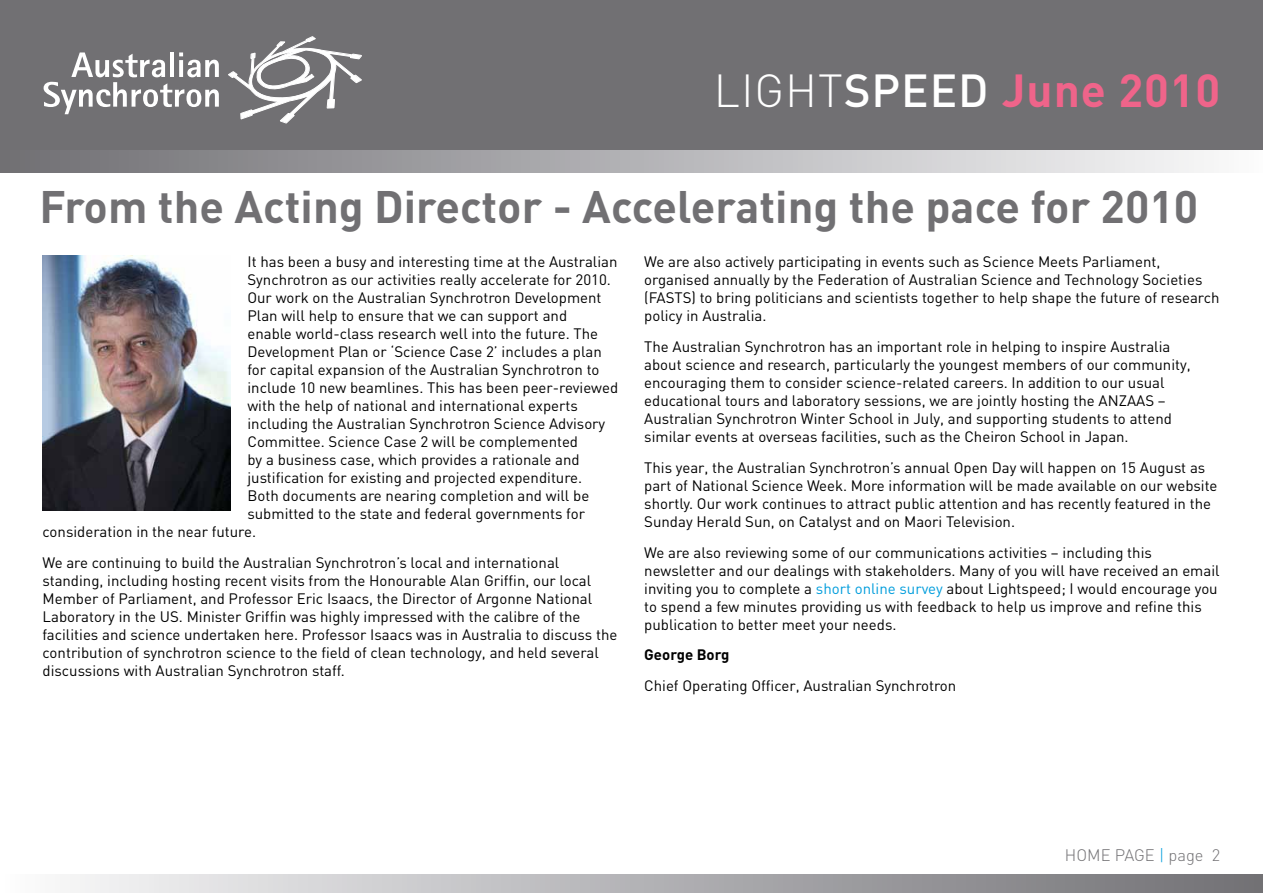
<style>
.page{position:relative;width:1263px;height:893px;background:#fff}
.page>*{position:absolute;margin:0;border:0;box-sizing:border-box;transform-origin:0 0}
.t1{font:700 45.75px "DIN";letter-spacing:.02em;color:#ef648a}
.t2{font:700 45px "DIN";color:#717073}
.t3{font:300 16.5px "DIN";color:#717073}
.t4{font:15px/18px "DIN";color:#000}
.t5{font:700 15px "DIN";color:#000}
.s1{font-weight:300;color:#fff}
.s2{font-weight:500;color:#fff}
.s3{color:#009ddc}
</style>
<div class="page">
<div style="left:0;top:875px;width:1263px;height:18px;background:linear-gradient(to right,#fbfbfc,#6f6e73)"></div>
<div style="left:0;top:0;width:1263px;height:152px;background:#717073"></div>
<svg style="left:44px;top:52px;width:175px;height:62px"></svg>
<svg style="left:228px;top:36px;width:134px;height:87px"></svg>
<div style="left:0;top:151px;width:1263px;height:21px;background:linear-gradient(to right,#6e6d72,#fafafb)"></div>
<img style="left:43px;top:255px;width:187px;height:255px">
<h1 class="t1" style="left:714px;top:60px;width:508px"><span class="s1">LIGHT</span><span class="s2">SPEED</span> June 2010</h1>
<h2 class="t2" style="left:39px;top:178px;width:1160px">From the Acting Director - Accelerating the pace for 2010</h2>
<p class="t4" style="left:247px;top:253px;width:372px">It has been a busy and interesting time at the Australian</p>
<p class="t4" style="left:247px;top:271px;width:365px">Synchrotron as our activities really accelerate for 2010.</p>
<p class="t4" style="left:247px;top:289px;width:356px">Our work on the Australian Synchrotron Development</p>
<p class="t4" style="left:247px;top:307px;width:321px">Plan will help to ensure that we can support and</p>
<p class="t4" style="left:247px;top:325px;width:352px">enable world-class research well into the future. The</p>
<p class="t4" style="left:247px;top:343px;width:356px">Development Plan or ‘Science Case 2’ includes a plan</p>
<p class="t4" style="left:247px;top:361px;width:354px">for capital expansion of the Australian Synchrotron to</p>
<p class="t4" style="left:247px;top:379px;width:372px">include 10 new beamlines. This has been peer-reviewed</p>
<p class="t4" style="left:247px;top:397px;width:332px">with the help of national and international experts</p>
<p class="t4" style="left:247px;top:415px;width:359px">including the Australian Synchrotron Science Advisory</p>
<p class="t4" style="left:247px;top:433px;width:332px">Committee. Science Case 2 will be complemented</p>
<p class="t4" style="left:247px;top:451px;width:334px">by a business case, which provides a rationale and</p>
<p class="t4" style="left:247px;top:469px;width:336px">justification for existing and projected expenditure.</p>
<p class="t4" style="left:247px;top:487px;width:343px">Both documents are nearing completion and will be</p>
<p class="t4" style="left:247px;top:505px;width:339px">submitted to the state and federal governments for</p>
<p class="t4" style="left:43px;top:523px;width:215px">consideration in the near future.</p>
<p class="t4" style="left:43px;top:553px;width:576px">We are continuing to build the Australian Synchrotron’s local and international standing, including hosting recent visits from the Honourable Alan Griffin, our local Member of Parliament, and Professor Eric Isaacs, the Director of Argonne National Laboratory in the US. Minister Griffin was highly impressed with the calibre of the facilities and science undertaken here. Professor Isaacs was in Australia to discuss the contribution of synchrotron science to the field of clean technology, and held several discussions with Australian Synchrotron staff.</p>
<p class="t4" style="left:644px;top:253px;width:577px">We are also actively participating in events such as Science Meets Parliament, organised annually by the Federation of Australian Science and Technology Societies (FASTS) to bring politicians and scientists together to help shape the future of research policy in Australia.</p>
<p class="t4" style="left:644px;top:337px;width:548px">The Australian Synchrotron has an important role in helping to inspire Australia about science and research, particularly the youngest members of our community, encouraging them to consider science-related careers. In addition to our usual educational tours and laboratory sessions, we are jointly hosting the ANZAAS – Australian Synchrotron Winter School in July, and supporting students to attend similar events at overseas facilities, such as the Cheiron School in Japan.</p>
<p class="t4" style="left:644px;top:458px;width:575px">This year, the Australian Synchrotron’s annual Open Day will happen on 15 August as part of National Science Week. More information will be made available on our website shortly. Our work continues to attract public attention and has recently featured in the Sunday Herald Sun, on Catalyst and on Maori Television.</p>
<p class="t4" style="left:644px;top:543px;width:577px">We are also reviewing some of our communications activities – including this newsletter and our dealings with stakeholders. Many of you will have received an email inviting you to complete a <span class="s3">short online survey</span> about Lightspeed; I would encourage you to spend a few minutes providing us with feedback to help us improve and refine this publication to better meet your needs.</p>
<p class="t5" style="left:644px;top:645px;width:87px">George Borg</p>
<p class="t4" style="left:644px;top:676px;width:314px">Chief Operating Officer, Australian Synchrotron</p>
<p class="t3" style="left:1065px;top:844px;width:157px">HOME PAGE <span class="s3">|</span> PAGE 2</p>
</div>
